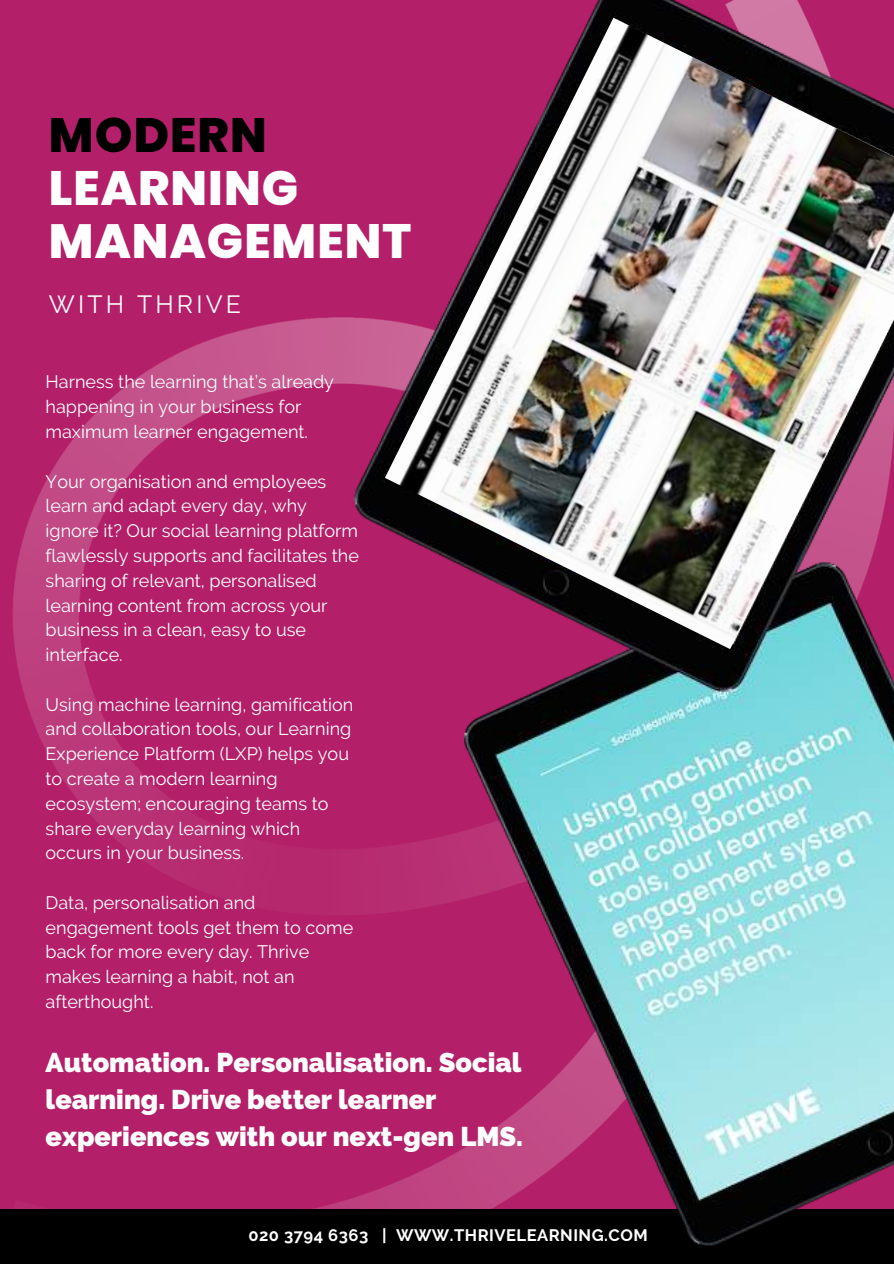
<style>
.page{position:relative;width:894px;height:1264px;background:#fff}
.page>*{position:absolute;margin:0;border:0;box-sizing:border-box;transform-origin:0 0}
.t1{font:800 48px/52.9px "Poppins";letter-spacing:.02em;color:#fff}
.t2{font:800 48px "Poppins";letter-spacing:.02em;color:#000}
.t3{font:800 27px/37.2px "Raleway";color:#fff}
.t4{font:24.9px "Raleway";letter-spacing:.13em;color:#fff}
.t5{font:18px/24.8px "Raleway";color:#fff}
.t6{font:700 16.5px "Raleway";letter-spacing:.03em;color:#fff}
</style>
<div class="page">
<img style="left:0;top:0;width:337px;height:1209px">
<div style="left:0;top:1209px;width:893px;height:54px;background:#000"></div>
<img style="left:337px;top:0;width:556px;height:1246px">
<img style="left:385px;top:18px;width:508px;height:631px">
<h1 class="t2" style="left:49px;top:102px;width:219px">MODERN</h1>
<h1 class="t1" style="left:49px;top:162px;width:364px">LEARNING<br>MANAGEMENT</h1>
<h3 class="t4" style="left:49px;top:290px;width:194px">WITH THRIVE</h3>
<p class="t5" style="left:46px;top:370px;width:290px">Harness the learning that’s already happening in your business for maximum learner engagement.</p>
<p class="t5" style="left:46px;top:469px;width:315px">Your organisation and employees learn and adapt every day, why ignore it? Our social learning platform flawlessly supports and facilitates the sharing of relevant, personalised learning content from across your business in a clean, easy to use interface.</p>
<p class="t5" style="left:46px;top:692px;width:309px">Using machine learning, gamification and collaboration tools, our Learning<br>Experience Platform (LXP) helps you to create a modern learning ecosystem; encouraging teams to share everyday learning which occurs in your business.</p>
<p class="t5" style="left:46px;top:890px;width:309px">Data, personalisation and engagement tools get them to come back for more every day. Thrive makes learning a habit, not an afterthought.</p>
<h2 class="t3" style="left:46px;top:1043px;width:479px">Automation. Personalisation. Social learning. Drive better learner experiences with our next-gen LMS.</h2>
<p class="t6" style="left:248px;top:1225px;width:400px">020 3794 6363 | WWW.THRIVELEARNING.COM</p>
</div>
